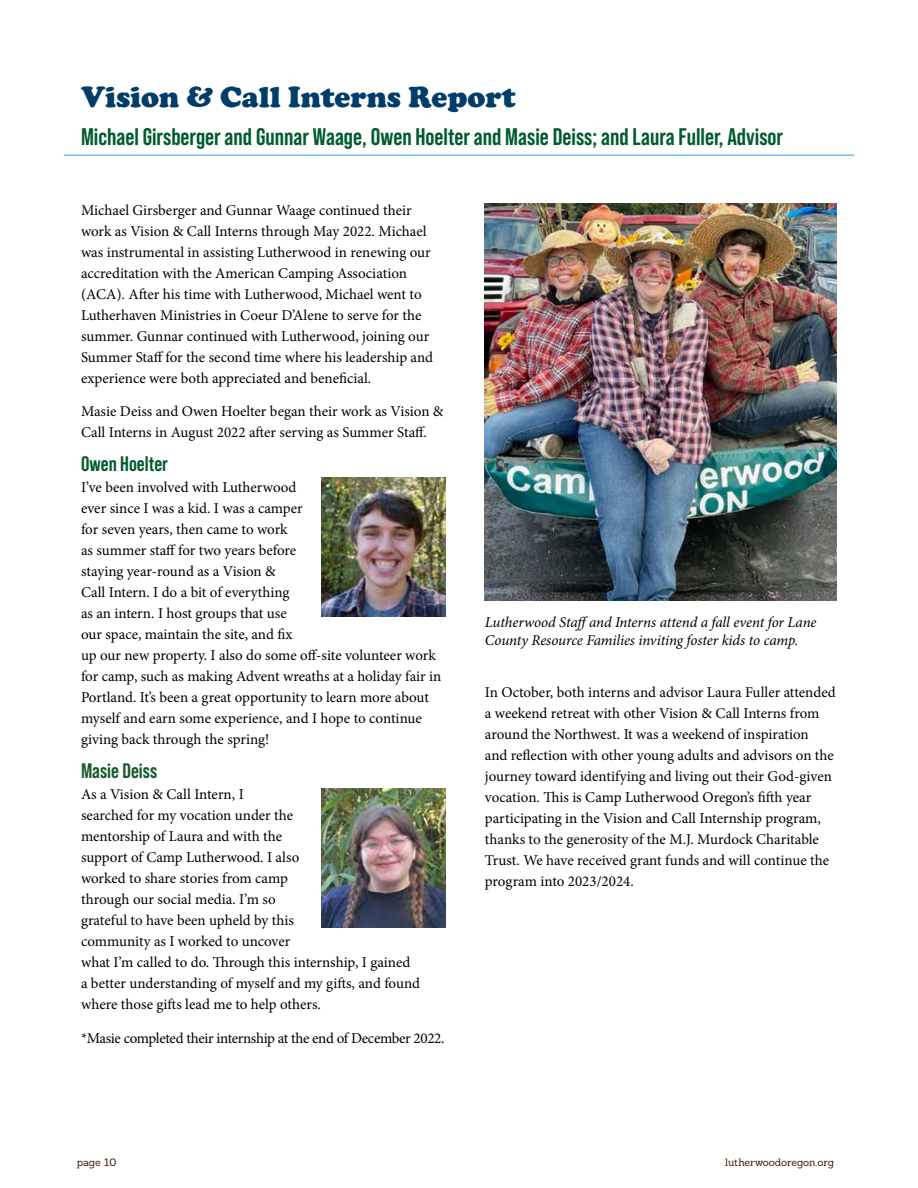
<style>
.page{position:relative;width:918px;height:1188px;background:#fff}
.page>*{position:absolute;margin:0;border:0;box-sizing:border-box;transform-origin:0 0}
.t1{font:900 30px "Cooper";color:#003d69}
.t2{font:700 24px "Bebas Neue Pro";color:#025b2f}
.t3{font:700 21px "Bebas Neue Pro";color:#025b2f}
.t4{font:700 21px "Bebas Neue Pro";color:#175b2c}
.t5{font:15px/21px "Minion Pro";letter-spacing:-.005em;color:#000}
.t6{font:italic 15px/18px "Minion Pro";letter-spacing:-.01em;color:#000}
.t7{font:10.5px "Sanchez";letter-spacing:-.005em;color:#401600}
</style>
<div class="page">
<hr style="left:64px;top:154px;width:790px;height:2px;background:#77beea">
<img style="left:321px;top:788px;width:125px;height:139px">
<img style="left:321px;top:477px;width:125px;height:139px">
<img style="left:485px;top:204px;width:352px;height:396px">
<h1 class="t1" style="left:81px;top:80px;width:436px">Vision &amp; Call Interns Report</h1>
<h2 class="t2" style="left:81px;top:123px;width:704px">Michael Girsberger and Gunnar Waage, Owen Hoelter and Masie Deiss; and Laura Fuller, Advisor</h2>
<p class="t5" style="left:81px;top:199px;width:354px">Michael Girsberger and Gunnar Waage continued their work as Vision &amp; Call Interns through May 2022. Michael was instrumental in assisting Lutherwood in renewing our accreditation with the American Camping Association (ACA). After his time with Lutherwood, Michael went to Lutherhaven Ministries in Coeur D’Alene to serve for the summer. Gunnar continued with Lutherwood, joining our Summer Staff for the second time where his leadership and experience were both appreciated and beneficial.</p>
<p class="t5" style="left:81px;top:401px;width:364px">Masie Deiss and Owen Hoelter began their work as Vision &amp;<br>Call Interns in August 2022 after serving as Summer Staff.</p>
<h3 class="t3" style="left:81px;top:452px;width:88px">Owen Hoelter</h3>
<p class="t5" style="left:81px;top:477px;width:362px">I’ve been involved with Lutherwood<br>ever since I was a kid. I was a camper<br>for seven years, then came to work<br>as summer staff for two years before<br>staying year-round as a Vision &amp;<br>Call Intern. I do a bit of everything<br>as an intern. I host groups that use<br>our space, maintain the site, and fix<br>up our new property. I also do some off-site volunteer work for camp, such as making Advent wreaths at a holiday fair in Portland. It’s been a great opportunity to learn more about myself and earn some experience, and I hope to continue giving back through the spring!</p>
<h3 class="t4" style="left:81px;top:759px;width:78px">Masie Deiss</h3>
<p class="t5" style="left:81px;top:784px;width:341px">As a Vision &amp; Call Intern, I<br>searched for my vocation under the<br>mentorship of Laura and with the<br>support of Camp Lutherwood. I also<br>worked to share stories from camp<br>through our social media. I’m so<br>grateful to have been upheld by this<br>community as I worked to uncover<br>what I’m called to do. Through this internship, I gained a better understanding of myself and my gifts, and found where those gifts lead me to help others.</p>
<p class="t5" style="left:81px;top:1028px;width:365px">*Masie completed their internship at the end of December 2022.</p>
<p class="t6" style="left:485px;top:613px;width:333px">Lutherwood Staffand Interns attend a fall event for Lane<br>County Resource Families inviting foster kids to camp.</p>
<p class="t5" style="left:485px;top:681px;width:352px">In October, both interns and advisor Laura Fuller attended a weekend retreat with other Vision &amp; Call Interns from around the Northwest. It was a weekend of inspiration<br>and reflection with other young adults and advisors on the journey toward identifying and living out their God-given vocation. This is Camp Lutherwood Oregon’s fifth year participating in the Vision and Call Internship program, thanks to the generosity of the M.J. Murdock Charitable Trust. We have received grant funds and will continue the program into 2023/2024.</p>
<p class="t7" style="left:77px;top:1156px;width:41px">page 10</p>
<p class="t7" style="left:725px;top:1156px;width:110px">lutherwoodoregon.org</p>
</div>
